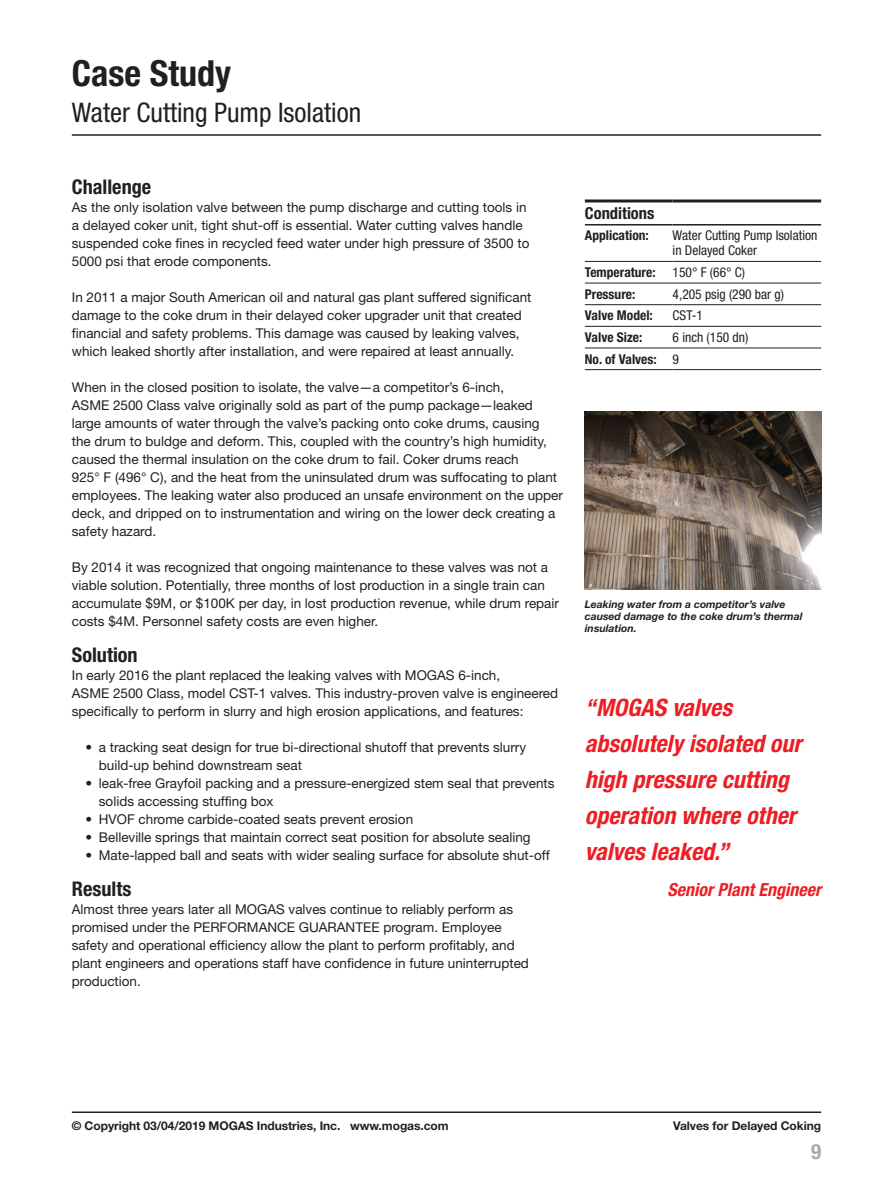
<style>
.page{position:relative;width:893px;height:1188px;background:#fff}
.page>*{position:absolute;margin:0;border:0;box-sizing:border-box;transform-origin:0 0}
.headline{font:700 condensed 36px "Helvetica Neue LT Pro";color:#231f20}
.subhead{font:condensed 27px "Helvetica Neue LT Pro";color:#231f20}
.quote_medium{font:italic 700 condensed 24px/36px "Helvetica Neue LT Pro";color:#ee1d23}
.t1{font:700 condensed 21px "Helvetica Neue LT Pro";color:#a8a9ad}
.subhead1{font:700 condensed 20.25px "Helvetica Neue LT Pro";color:#231f20}
.quote_medium-2{font:italic 700 condensed 18px "Helvetica Neue LT Pro";color:#ee1d23}
.table_headline_large{font:700 condensed 16.5px "Helvetica Neue LT Pro";color:#231f20}
.body_text{font:13.5px/18px "Helvetica Neue LT Pro";color:#231f20}
.table_data_large{font:condensed 13.5px/15px "Helvetica Neue LT Pro";color:#231f20}
.table_data_large-2{font:700 condensed 13.5px "Helvetica Neue LT Pro";color:#231f20}
.t2{font:700 12px "Helvetica Neue LT Pro";letter-spacing:-.005em;color:#231f20}
.t3{font:italic 700 10.5px/12px "Helvetica Neue LT Pro";color:#231f20}
</style>
<div class="page">
<hr style="left:72px;top:134px;width:749px;height:2px;background:#231f20">
<hr style="left:72px;top:1112px;width:749px;height:1px;background:#231f20">
<img style="left:585px;top:411px;width:236px;height:179px">
<hr style="left:585px;top:200px;width:88px;height:2px;background:#231f20">
<hr style="left:673px;top:200px;width:148px;height:2px;background:#231f20">
<hr style="left:585px;top:224px;width:88px;height:2px;background:#231f20">
<hr style="left:673px;top:224px;width:148px;height:2px;background:#231f20">
<hr style="left:585px;top:261px;width:88px;height:1px;background:#231f20">
<hr style="left:673px;top:261px;width:148px;height:1px;background:#231f20">
<hr style="left:585px;top:283px;width:88px;height:1px;background:#231f20">
<hr style="left:673px;top:283px;width:148px;height:1px;background:#231f20">
<hr style="left:585px;top:304px;width:88px;height:1px;background:#231f20">
<hr style="left:673px;top:304px;width:148px;height:1px;background:#231f20">
<hr style="left:585px;top:326px;width:88px;height:1px;background:#231f20">
<hr style="left:673px;top:326px;width:148px;height:1px;background:#231f20">
<hr style="left:585px;top:348px;width:88px;height:1px;background:#231f20">
<hr style="left:673px;top:348px;width:148px;height:1px;background:#231f20">
<hr style="left:585px;top:369px;width:88px;height:1px;background:#231f20">
<hr style="left:673px;top:369px;width:148px;height:1px;background:#231f20">
<p class="headline" style="left:72px;top:51px;width:161px">Case Study</p>
<p class="subhead" style="left:72px;top:96px;width:291px">Water Cutting Pump Isolation</p>
<p class="subhead1" style="left:72px;top:174px;width:81px">Challenge</p>
<p class="body_text" style="left:72px;top:198px;width:459px">As the only isolation valve between the pump discharge and cutting tools in a delayed coker unit, tight shut-off is essential. Water cutting valves handle suspended coke fines in recycled feed water under high pressure of 3500 to 5000 psi that erode components.</p>
<p class="body_text" style="left:72px;top:288px;width:461px">In 2011 a major South American oil and natural gas plant suffered significant damage to the coke drum in their delayed coker upgrader unit that created financial and safety problems. This damage was caused by leaking valves, which leaked shortly after installation, and were repaired at least annually.</p>
<p class="body_text" style="left:72px;top:378px;width:493px">When in the closed position to isolate, the valve—a competitor’s 6-inch,<br>ASME 2500 Class valve originally sold as part of the pump package—leaked large amounts of water through the valve’s packing onto coke drums, causing<br>the drum to buldge and deform. This, coupled with the country’s high humidity, caused the thermal insulation on the coke drum to fail. Coker drums reach<br>925° F (496° C), and the heat from the uninsulated drum was suffocating to plant employees. The leaking water also produced an unsafe environment on the upper deck, and dripped on to instrumentation and wiring on the lower deck creating a safety hazard.</p>
<p class="body_text" style="left:72px;top:558px;width:489px">By 2014 it was recognized that ongoing maintenance to these valves was not a viable solution. Potentially, three months of lost production in a single train can accumulate $9M, or $100K per day, in lost production revenue, while drum repair costs $4M. Personnel safety costs are even higher.</p>
<p class="subhead1" style="left:72px;top:642px;width:67px">Solution</p>
<p class="body_text" style="left:72px;top:666px;width:488px">In early 2016 the plant replaced the leaking valves with MOGAS 6-inch,<br>ASME 2500 Class, model CST-1 valves. This industry-proven valve is engineered specifically to perform in slurry and high erosion applications, and features:</p>
<p class="body_text" style="left:99px;top:738px;width:429px;text-indent:-14px">• a tracking seat design for true bi-directional shutoff that prevents slurry build-up behind downstream seat</p>
<p class="body_text" style="left:99px;top:774px;width:457px;text-indent:-14px">• leak-free Grayfoil packing and a pressure-energized stem seal that prevents solids accessing stuffing box</p>
<p class="body_text" style="left:85px;top:810px;width:329px">• HVOF chrome carbide-coated seats prevent erosion</p>
<p class="body_text" style="left:85px;top:828px;width:447px">• Belleville springs that maintain correct seat position for absolute sealing</p>
<p class="body_text" style="left:85px;top:846px;width:466px">• Mate-lapped ball and seats with wider sealing surface for absolute shut-off</p>
<p class="subhead1" style="left:72px;top:876px;width:61px">Results</p>
<p class="body_text" style="left:72px;top:900px;width:459px">Almost three years later all MOGAS valves continue to reliably perform as promised under the PERFORMANCE GUARANTEE program. Employee safety and operational efficiency allow the plant to perform profitably, and plant engineers and operations staff have confidence in future uninterrupted production.</p>
<p class="table_headline_large" style="left:585px;top:203px;width:71px">Conditions</p>
<p class="table_data_large-2" style="left:585px;top:227px;width:65px">Application:</p>
<p class="table_data_large" style="left:673px;top:228px;width:146px">Water Cutting Pump Isolation in Delayed Coker</p>
<p class="table_data_large-2" style="left:585px;top:264px;width:72px">Temperature:</p>
<p class="table_data_large" style="left:673px;top:265px;width:74px">150° F (66° C)</p>
<p class="table_data_large-2" style="left:585px;top:286px;width:52px">Pressure:</p>
<p class="table_data_large" style="left:673px;top:286px;width:113px">4,205 psig (290 bar g)</p>
<p class="table_data_large-2" style="left:585px;top:307px;width:69px">Valve Model:</p>
<p class="table_data_large" style="left:673px;top:308px;width:32px">CST-1</p>
<p class="table_data_large-2" style="left:585px;top:329px;width:59px">Valve Size:</p>
<p class="table_data_large" style="left:673px;top:330px;width:77px">6 inch (150 dn)</p>
<p class="table_data_large-2" style="left:585px;top:351px;width:73px">No. of Valves:</p>
<p class="table_data_large" style="left:673px;top:351px;width:8px">9</p>
<p class="t3" style="left:585px;top:598px;width:219px">Leaking water from a competitor’s valve caused damage to the coke drum’s thermal insulation.</p>
<p class="quote_medium" style="left:585px;top:689px;width:218px">“MOGAS valves absolutely isolated our high pressure cutting operation where other valves leaked.”</p>
<p class="quote_medium-2" style="left:668px;top:878px;width:155px">Senior Plant Engineer</p>
<p class="t2" style="left:72px;top:1118px;width:378px">© Copyright 03/04/2019 MOGAS Industries, Inc. www.mogas.com</p>
<p class="t2" style="left:673px;top:1118px;width:149px">Valves for Delayed Coking</p>
<h3 class="t1" style="left:811px;top:1139px;width:12px">9</h3>
</div>
